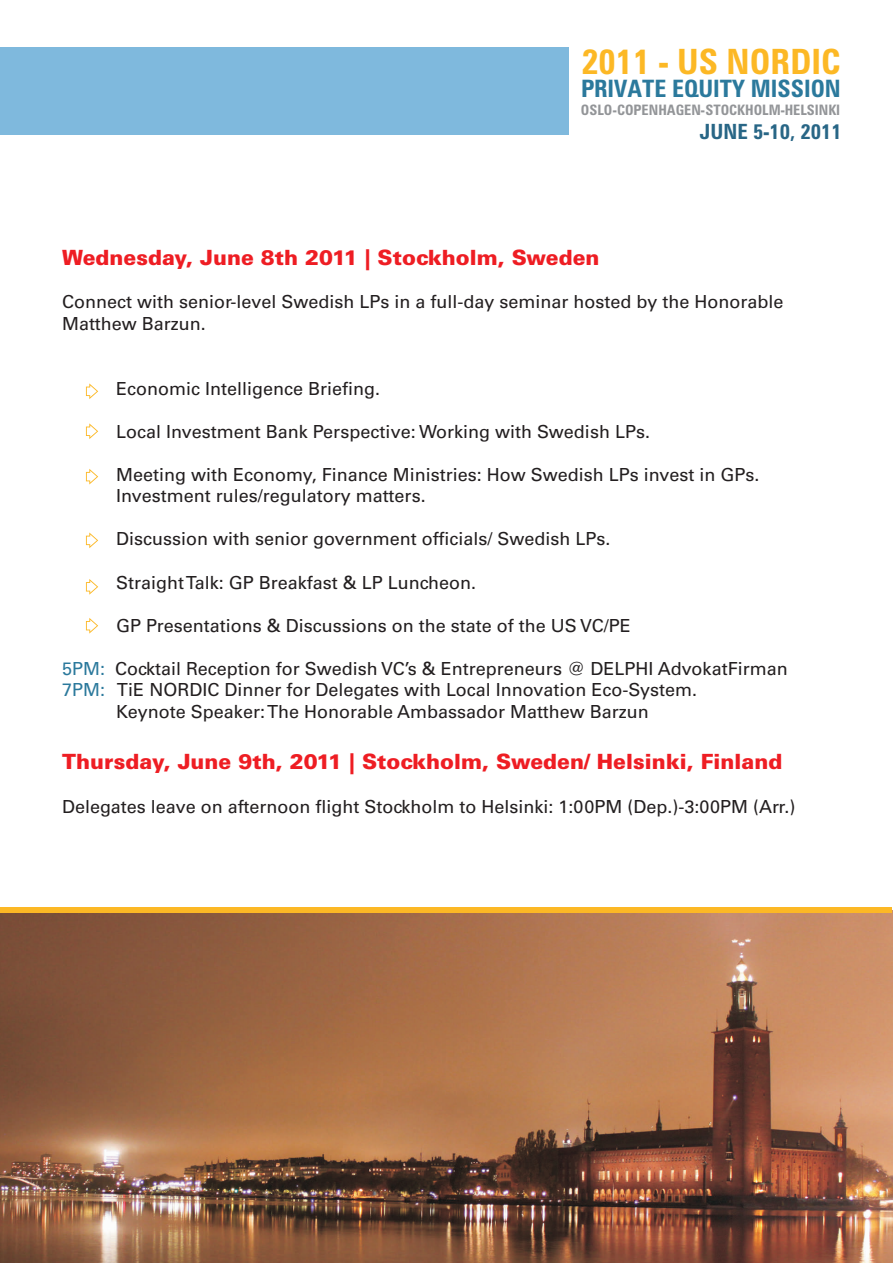
<style>
.page{position:relative;width:893px;height:1263px;background:#fff}
.page>*{position:absolute;margin:0;border:0;box-sizing:border-box;transform-origin:0 0}
.t1{font:700 condensed 34.95px "Zurich BT";color:#fcb825}
.t2{font:700 condensed 24px "Zurich BT";color:#2b799c}
.t3{font:900 21px "Univers LT Std";color:#ee1d23}
.t4{font:700 condensed 21px "Zurich BT";color:#286686}
.t5{font:18px/21.6px "Univers LT Std";color:#231f20}
.t6{font:18px/21.6px "Univers LT Std";color:#2b799c}
.t7{font:700 condensed 14.4px "Zurich BT";color:#939598}
</style>
<div class="page">
<img style="left:0;top:912px;width:892px;height:351px">
<div style="left:0;top:907px;width:892px;height:5px;background:#fcb825"></div>
<svg style="left:86px;top:383px;width:12px;height:16px"></svg>
<svg style="left:86px;top:423px;width:12px;height:16px"></svg>
<svg style="left:86px;top:469px;width:12px;height:15px"></svg>
<svg style="left:86px;top:532px;width:12px;height:16px"></svg>
<svg style="left:86px;top:579px;width:12px;height:16px"></svg>
<svg style="left:86px;top:618px;width:12px;height:16px"></svg>
<div style="left:0;top:47px;width:569px;height:87px;background:#7fb9dd"></div>
<h1 class="t1" style="left:581px;top:47px;width:261px">2011 - US NORDIC</h1>
<h2 class="t2" style="left:581px;top:79px;width:261px">PRIVATE EQUITY MISSION</h2>
<p class="t7" style="left:581px;top:104px;width:261px">OSLO-COPENHAGEN-STOCKHOLM-HELSINKI</p>
<p class="t4" style="left:700px;top:123px;width:143px">JUNE 5-10, 2011</p>
<p class="t3" style="left:62px;top:249px;width:539px">Wednesday, June 8th 2011 | Stockholm, Sweden</p>
<p class="t5" style="left:62px;top:294px;width:723px">Connect with senior-level Swedish LPs in a full-day seminar hosted by the Honorable<br>Matthew Barzun.</p>
<p class="t6" style="left:62px;top:660px;width:45px">5PM:<br>7PM:</p>
<p class="t5" style="left:116px;top:380px;width:266px">Economic Intelligence Briefing.</p>
<p class="t5" style="left:116px;top:423px;width:535px">Local Investment Bank Perspective: Working with Swedish LPs.</p>
<p class="t5" style="left:116px;top:466px;width:645px">Meeting with Economy, Finance Ministries: How Swedish LPs invest in GPs.<br>Investment rules/regulatory matters.</p>
<p class="t5" style="left:116px;top:531px;width:496px">Discussion with senior government officials/ Swedish LPs.</p>
<p class="t5" style="left:116px;top:574px;width:361px">Straight Talk: GP Breakfast &amp; LP Luncheon.</p>
<p class="t5" style="left:116px;top:617px;width:516px">GP Presentations &amp; Discussions on the state of the US VC/PE</p>
<p class="t5" style="left:115px;top:660px;width:674px">Cocktail Reception for Swedish VC’s &amp; Entrepreneurs @ DELPHI AdvokatFirman<br>TiE NORDIC Dinner for Delegates with Local Innovation Eco-System.<br>Keynote Speaker: The Honorable Ambassador Matthew Barzun</p>
<p class="t3" style="left:62px;top:754px;width:722px">Thursday, June 9th, 2011 | Stockholm, Sweden/ Helsinki, Finland</p>
<p class="t5" style="left:62px;top:798px;width:735px">Delegates leave on afternoon flight Stockholm to Helsinki: 1:00PM (Dep.)-3:00PM (Arr.)</p>
</div>
